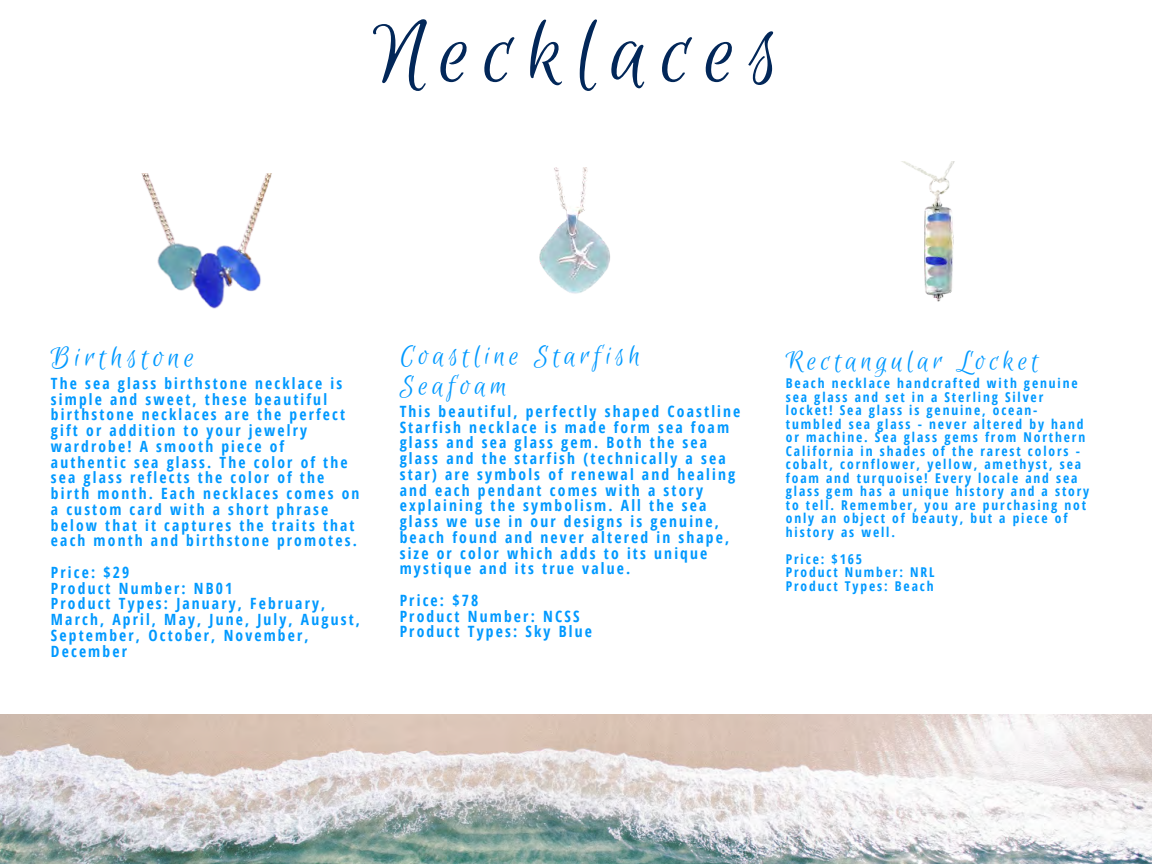
<style>
.page{position:relative;width:1152px;height:864px;background:#fff}
.page>*{position:absolute;margin:0;border:0;box-sizing:border-box;transform-origin:0 0}
.t1{font:97.2px "Euphoria Script";letter-spacing:.14em;color:#022759}
.t2{font:31.95px "Euphoria Script";letter-spacing:.14em;color:#09f}
.t3{font:30.6px/30.3px "Euphoria Script";letter-spacing:.14em;color:#09f}
.t4{font:30px "Euphoria Script";letter-spacing:.14em;color:#09f}
.t5{font:700 15.6px/15.8px "Open Sans Condensed";letter-spacing:.14em;color:#09f}
.t6{font:700 15.45px/15.8px "Open Sans Condensed";letter-spacing:.14em;color:#09f}
.t7{font:700 13.5px/13.5px "Open Sans Condensed";letter-spacing:.14em;color:#09f}
</style>
<div class="page">
<img style="left:0;top:714px;width:1152px;height:150px">
<img style="left:141px;top:173px;width:131px;height:136px">
<img style="left:539px;top:167px;width:71px;height:127px">
<img style="left:901px;top:161px;width:54px;height:141px">
<h1 class="t1" style="left:373px;top:1px;width:408px">Necklaces</h1>
<h2 class="t2" style="left:51px;top:340px;width:145px">Birthstone</h2>
<p class="t6" style="left:51px;top:375px;width:310px">The sea glass birthstone necklace is simple and sweet, these beautiful birthstone necklaces are the perfect gift or addition to your jewelry wardrobe! A smooth piece of authentic sea glass. The color of the sea glass reflects the color of the birth month. Each necklaces comes on a custom card with a short phrase below that it captures the traits that each month and birthstone promotes.</p>
<p class="t6" style="left:51px;top:564px;width:311px">Price: $29<br>Product Number: NB01<br>Product Types: January, February,<br>March, April, May, June, July, August,<br>September, October, November,<br>December</p>
<h3 class="t3" style="left:400px;top:342px;width:242px">Coastline Starfish<br>Seafoam</h3>
<p class="t5" style="left:400px;top:403px;width:342px">This beautiful, perfectly shaped Coastline Starfish necklace is made form sea foam glass and sea glass gem. Both the sea glass and the starfish (technically a sea star) are symbols of renewal and healing and each pendant comes with a story explaining the symbolism. All the sea glass we use in our designs is genuine, beach found and never altered in shape, size or color which adds to its unique mystique and its true value.</p>
<p class="t5" style="left:400px;top:592px;width:194px">Price: $78<br>Product Number: NCSS<br>Product Types: Sky Blue</p>
<h3 class="t4" style="left:786px;top:345px;width:255px">Rectangular Locket</h3>
<p class="t7" style="left:786px;top:376px;width:305px">Beach necklace handcrafted with genuine sea glass and set in a Sterling Silver locket! Sea glass is genuine, ocean&shy;tumbled sea glass - never altered by hand or machine. Sea glass gems from Northern California in shades of the rarest colors - cobalt, cornflower, yellow, amethyst, sea foam and turquoise! Every locale and sea glass gem has a unique history and a story to tell. Remember, you are purchasing not only an object of beauty, but a piece of history as well.</p>
<p class="t7" style="left:786px;top:552px;width:150px">Price: $165<br>Product Number: NRL<br>Product Types: Beach</p>
</div>
